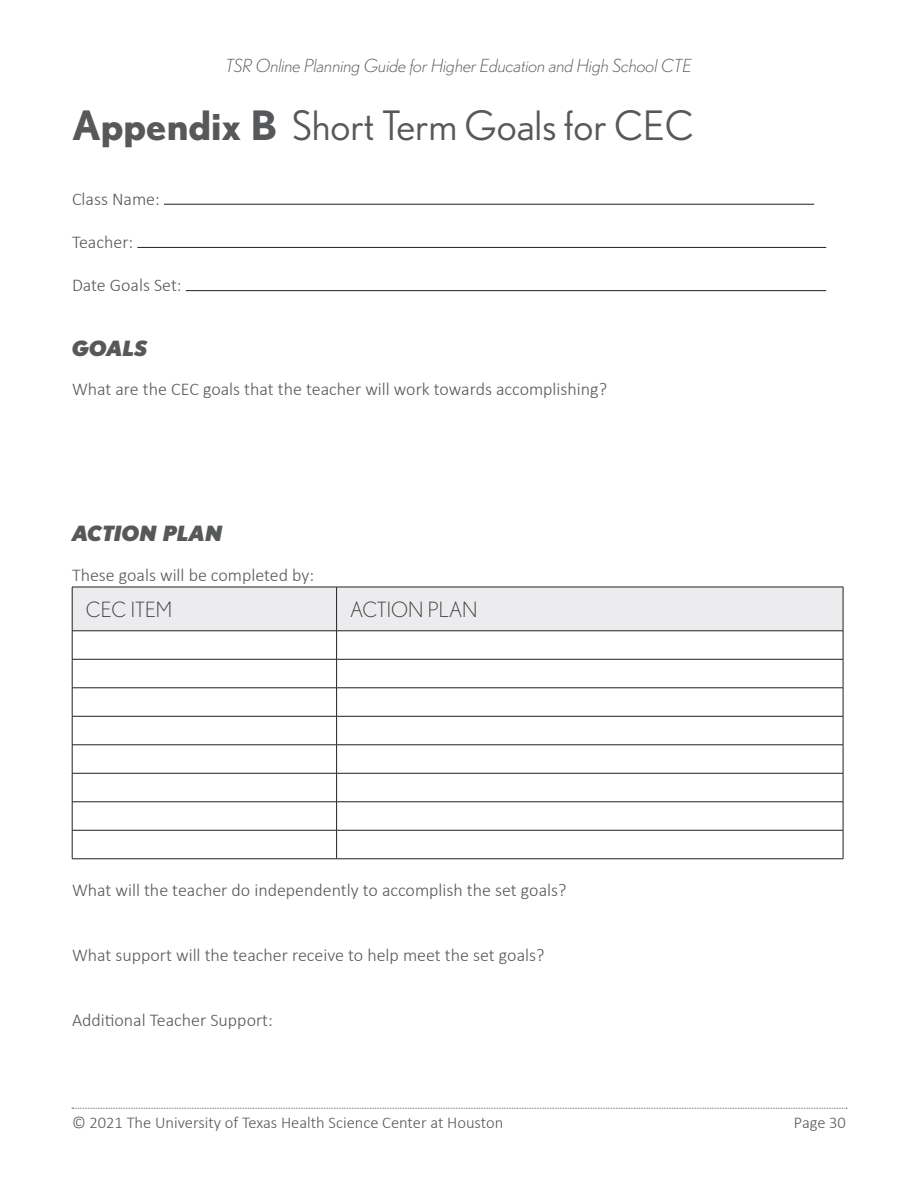
<style>
.page{position:relative;width:918px;height:1188px;background:#fff}
.page>*{position:absolute;margin:0;border:0;box-sizing:border-box;transform-origin:0 0}
.Header_1_-_Dark_Gray{font:40.5px "Nobel";color:#57585a}
.Table_Column_Header{font:300 21px "Nobel";color:#3e3e3f}
.Header_2_-_Dark_Gray{font:italic 900 21px "Nobel";color:#57585a}
.t1{font:300 18px "Calibri";color:#57585a}
.t2{font:italic 300 18px "Nobel";color:#57585a}
.t3{font:300 16.5px "Calibri";color:#57585a}
.s1{font-weight:700}
</style>
<div class="page">
<svg style="left:72px;top:1108px;width:775px;height:1px"></svg>
<hr style="left:164px;top:204px;width:650px;height:1px;background:#231f20">
<hr style="left:137px;top:247px;width:689px;height:1px;background:#231f20">
<hr style="left:186px;top:290px;width:640px;height:1px;background:#231f20">
<svg style="left:72px;top:587px;width:772px;height:272px"></svg>
<hr style="left:72px;top:859px;width:265px;height:1px;background:#231f20">
<hr style="left:337px;top:859px;width:506px;height:1px;background:#231f20">
<p class="t2" style="left:226px;top:55px;width:468px">TSR Online Planning Guide for Higher Education and High School CTE</p>
<p class="Header_1_-_Dark_Gray" style="left:72px;top:103px;width:624px"><span class="s1">Appendix B</span> Short Term Goals for CEC</p>
<p class="t1" style="left:72px;top:187px;width:89px">Class Name:</p>
<p class="t1" style="left:72px;top:231px;width:63px">Teacher:</p>
<p class="t1" style="left:72px;top:274px;width:111px">Date Goals Set:</p>
<p class="Header_2_-_Dark_Gray" style="left:72px;top:335px;width:77px">GOALS</p>
<p class="t1" style="left:72px;top:378px;width:537px">What are the CEC goals that the teacher will work towards accomplishing?</p>
<p class="Header_2_-_Dark_Gray" style="left:72px;top:521px;width:152px">ACTION PLAN</p>
<p class="t1" style="left:72px;top:564px;width:244px">These goals will be completed by:</p>
<p class="Table_Column_Header" style="left:86px;top:598px;width:88px">CEC ITEM</p>
<p class="Table_Column_Header" style="left:350px;top:598px;width:129px">ACTION PLAN</p>
<p class="t1" style="left:72px;top:879px;width:496px">What will the teacher do independently to accomplish the set goals?</p>
<p class="t1" style="left:72px;top:944px;width:474px">What support will the teacher receive to help meet the set goals?</p>
<p class="t1" style="left:72px;top:1009px;width:202px">Additional Teacher Support:</p>
<p class="t3" style="left:72px;top:1113px;width:433px">© 2021 The University of Texas Health Science Center at Houston</p>
<p class="t3" style="left:794px;top:1113px;width:54px">Page 30</p>
</div>
